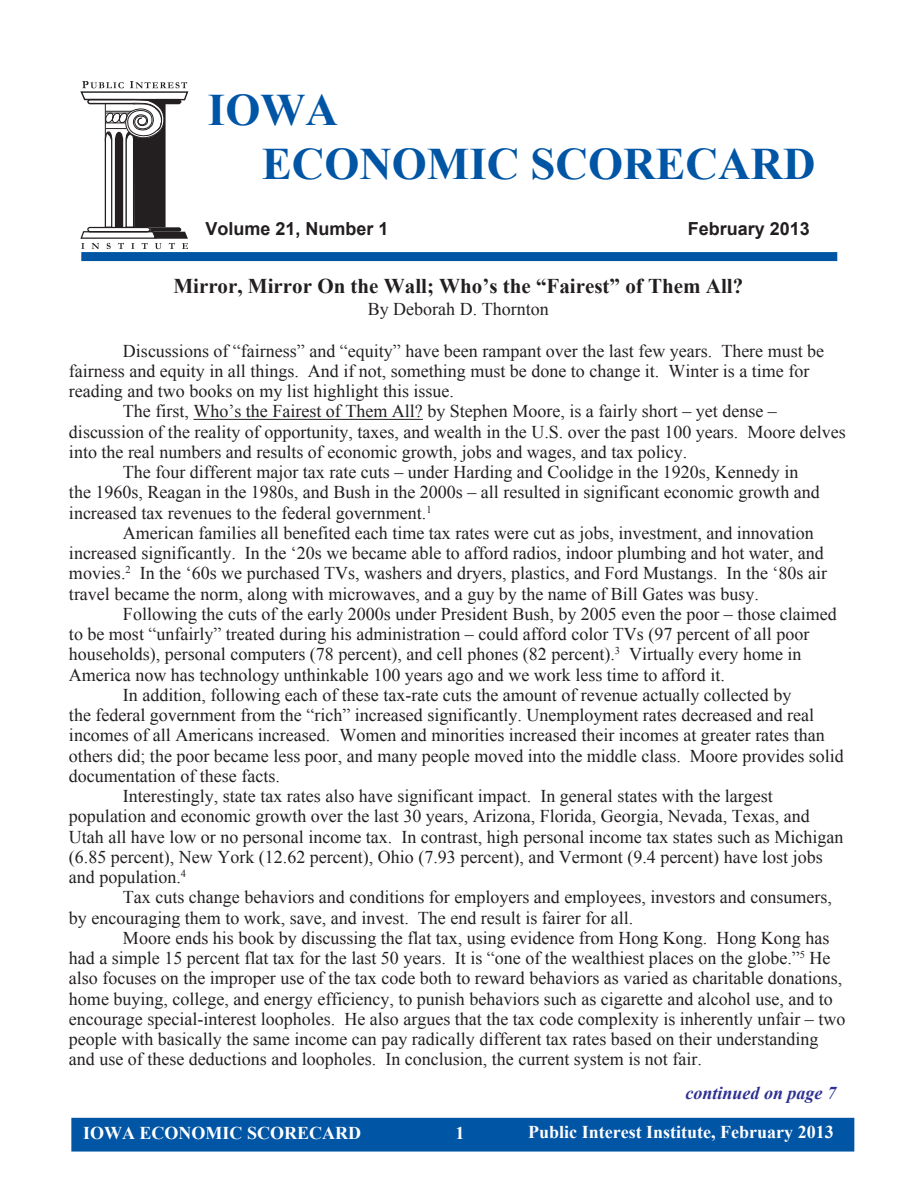
<style>
.page{position:relative;width:918px;height:1188px;background:#fff}
.page>*{position:absolute;margin:0;border:0;box-sizing:border-box;transform-origin:0 0}
.t1{font:700 45px "Times New Roman";color:#0155a5}
.t2{font:700 21px "Times New Roman";color:#231f20}
.Body_Text_2{font:18px/20.2px "Times New Roman";color:#231f20}
.t3{font:700 18px "Times New Roman";color:#fff}
.t4{font:700 18px "Arial";color:#231f20}
.t5{font:italic 700 18px "Times New Roman";color:#2e3092}
</style>
<div class="page">
<div style="left:81px;top:252px;width:756px;height:9px;background:#0155a5"></div>
<div style="left:72px;top:1119px;width:782px;height:32px;background:#0155a5"></div>
<div style="left:71px;top:1118px;width:783px;height:34px;border:2px solid #0155a5"></div>
<svg style="left:80px;top:81px;width:109px;height:168px"></svg>
<hr style="left:193px;top:419px;width:230px;height:1px;background:#231f20">
<p class="t1" style="left:208px;top:79px;width:132px">Iowa</p>
<p class="t1" style="left:262px;top:133px;width:555px">Economic Scorecard</p>
<p class="t4" style="left:205px;top:216px;width:185px">Volume 21, Number 1</p>
<p class="t4" style="left:688px;top:216px;width:124px">February 2013</p>
<p class="t2" style="left:173px;top:272px;width:571px">Mirror, Mirror On the Wall; Who’s the “Fairest” of Them All?</p>
<p class="Body_Text_2" style="left:368px;top:298px;width:182px">By Deborah D. Thornton</p>
<p class="Body_Text_2" style="left:69px;top:340px;width:757px;text-indent:54px">Discussions of “fairness” and “equity” have been rampant over the last few years. There must be fairness and equity in all things. And if not, something must be done to change it. Winter is a time for reading and two books on my list highlight this issue.</p>
<p class="Body_Text_2" style="left:69px;top:401px;width:778px;text-indent:54px">The first, Who’s the Fairest of Them All? by Stephen Moore, is a fairly short – yet dense – discussion of the reality of opportunity, taxes, and wealth in the U.S. over the past 100 years. Moore delves into the real numbers and results of economic growth, jobs and wages, and tax policy.</p>
<p class="Body_Text_2" style="left:69px;top:462px;width:752px;text-indent:54px">The four different major tax rate cuts – under Harding and Coolidge in the 1920s, Kennedy in the 1960s, Reagan in the 1980s, and Bush in the 2000s – all resulted in significant economic growth and increased tax revenues to the federal government.<sup>1</sup></p>
<p class="Body_Text_2" style="left:69px;top:522px;width:760px;text-indent:54px">American families all benefited each time tax rates were cut as jobs, investment, and innovation increased significantly. In the ‘20s we became able to afford radios, indoor plumbing and hot water, and movies.<sup>2</sup> In the ‘60s we purchased TVs, washers and dryers, plastics, and Ford Mustangs. In the ‘80s air travel became the norm, along with microwaves, and a guy by the name of Bill Gates was busy.</p>
<p class="Body_Text_2" style="left:69px;top:603px;width:769px;text-indent:54px">Following the cuts of the early 2000s under President Bush, by 2005 even the poor – those claimed to be most “unfairly” treated during his administration – could afford color TVs (97 percent of all poor households), personal computers (78 percent), and cell phones (82 percent).<sup>3</sup> Virtually every home in America now has technology unthinkable 100 years ago and we work less time to afford it.</p>
<p class="Body_Text_2" style="left:69px;top:684px;width:776px;text-indent:54px">In addition, following each of these tax-rate cuts the amount of revenue actually collected by<br>the federal government from the “rich” increased significantly. Unemployment rates decreased and real incomes of all Americans increased. Women and minorities increased their incomes at greater rates than others did; the poor became less poor, and many people moved into the middle class. Moore provides solid documentation of these facts.</p>
<p class="Body_Text_2" style="left:69px;top:786px;width:776px;text-indent:54px">Interestingly, state tax rates also have significant impact. In general states with the largest population and economic growth over the last 30 years, Arizona, Florida, Georgia, Nevada, Texas, and Utah all have low or no personal income tax. In contrast, high personal income tax states such as Michigan (6.85 percent), New York (12.62 percent), Ohio (7.93 percent), and Vermont (9.4 percent) have lost jobs and population.<sup>4</sup></p>
<p class="Body_Text_2" style="left:69px;top:887px;width:764px;text-indent:54px">Tax cuts change behaviors and conditions for employers and employees, investors and consumers, by encouraging them to work, save, and invest. The end result is fairer for all.</p>
<p class="Body_Text_2" style="left:69px;top:927px;width:778px;text-indent:54px">Moore ends his book by discussing the flat tax, using evidence from Hong Kong. Hong Kong has had a simple 15 percent flat tax for the last 50 years. It is “one of the wealthiest places on the globe.”<sup>5</sup> He also focuses on the improper use of the tax code both to reward behaviors as varied as charitable donations, home buying, college, and energy efficiency, to punish behaviors such as cigarette and alcohol use, and to encourage special-interest loopholes. He also argues that the tax code complexity is inherently unfair – two people with basically the same income can pay radically different tax rates based on their understanding and use of these deductions and loopholes. In conclusion, the current system is not fair.</p>
<p class="t5" style="left:686px;top:1081px;width:152px">continued on page 7</p>
<p class="t3" style="left:83px;top:1121px;width:279px">Iowa Economic Scorecard</p>
<p class="t3" style="left:528px;top:1120px;width:307px">Public Interest Institute, February 2013</p>
</div>
